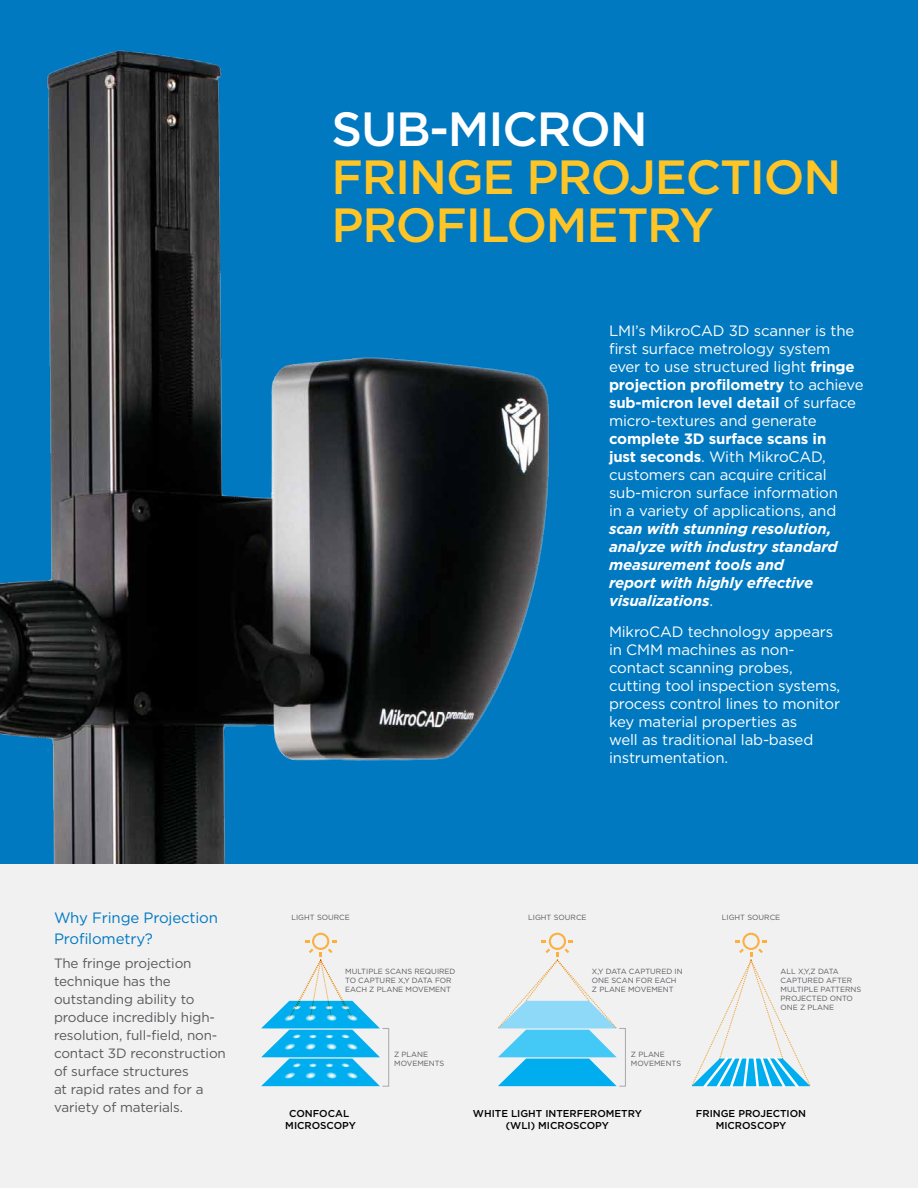
<style>
.page{position:relative;width:918px;height:1188px;background:#fff}
.page>*{position:absolute;margin:0;border:0;box-sizing:border-box;transform-origin:0 0}
.t1{font:500 48px/48px "Gotham";letter-spacing:-.025em;color:#ffc425}
.t2{font:500 48px "Gotham";letter-spacing:-.025em;color:#fff}
.t3{font:15px/18px "Gotham";letter-spacing:-.01em;color:#fff}
.t4{font:italic 700 15px/18px "Gotham";letter-spacing:-.01em;color:#fff}
.t5{font:15px/21px "Gotham";letter-spacing:-.01em;color:#0079c1}
.t6{font:13.5px/18px "Gotham";letter-spacing:-.01em;color:#58595b}
.t7{font:500 10.05px/12px "Gotham";color:#000;text-align:center}
.t8{font:7.5px/9px "Gotham";color:#58595b}
.s1{font-weight:700}
.s2{font-weight:400;font-style:normal}
</style>
<div class="page">
<div style="left:0;top:0;width:918px;height:882px;background:#0079c1"></div>
<img style="left:0;top:50px;width:550px;height:814px">
<div style="left:0;top:864px;width:918px;height:324px;background:#f1f1f2"></div>
<svg style="left:261px;top:933px;width:119px;height:153px"></svg>
<div style="left:382px;top:1028px;width:7px;height:59px;border:1px solid #a7a9ac"></div>
<svg style="left:498px;top:933px;width:119px;height:153px"></svg>
<div style="left:619px;top:1028px;width:7px;height:59px;border:1px solid #a7a9ac"></div>
<svg style="left:691px;top:933px;width:120px;height:154px"></svg>
<p class="t5" style="left:54px;top:907px;width:166px">Why Fringe Projection<br>Profilometry?</p>
<p class="t6" style="left:54px;top:954px;width:173px">The fringe projection technique has the outstanding ability to produce incredibly high&shy;resolution, full-field, non&shy;contact 3D reconstruction of surface structures<br>at rapid rates and for a variety of materials.</p>
<h1 class="t2" style="left:332px;top:98px;width:318px">SUB-MICRON</h1>
<h1 class="t1" style="left:332px;top:153px;width:511px">FRINGE PROJECTION<br>PROFILOMETRY</h1>
<p class="t3" style="left:609px;top:321px;width:256px">LMI’s MikroCAD 3D scanner is the first surface metrology system ever to use structured light <span class="s1">fringe projection profilometry</span> to achieve <span class="s1">sub-micron level detail</span> of surface micro-textures and generate</p>
<p class="t3" style="left:609px;top:429px;width:230px"><span class="s1">complete 3D surface scans in just seconds</span>. With MikroCAD, customers can acquire critical sub-micron surface information in a variety of applications, and</p>
<p class="t4" style="left:609px;top:520px;width:230px">scan with stunning resolution, analyze with industry standard measurement tools and<br>report with highly effective visualizations<span class="s2">.</span></p>
<p class="t3" style="left:609px;top:623px;width:233px">MikroCAD technology appears in CMM machines as non&shy;contact scanning probes, cutting tool inspection systems, process control lines to monitor key material properties as<br>well as traditional lab-based instrumentation.</p>
<p class="t8" style="left:292px;top:913px;width:60px">LIGHT SOURCE</p>
<p class="t8" style="left:528px;top:913px;width:60px">LIGHT SOURCE</p>
<p class="t8" style="left:722px;top:913px;width:60px">LIGHT SOURCE</p>
<p class="t8" style="left:345px;top:967px;width:112px">MULTIPLE SCANS REQUIRED<br>TO CAPTURE X,Y DATA FOR<br>EACH Z PLANE MOVEMENT</p>
<p class="t8" style="left:592px;top:967px;width:92px">X,Y DATA CAPTURED IN<br>ONE SCAN FOR EACH<br>Z PLANE MOVEMENT</p>
<p class="t8" style="left:781px;top:967px;width:82px">ALL X,Y,Z DATA<br>CAPTURED AFTER<br>MULTIPLE PATTERNS<br>PROJECTED ONTO<br>ONE Z PLANE</p>
<p class="t8" style="left:394px;top:1050px;width:52px">Z PLANE<br>MOVEMENTS</p>
<p class="t8" style="left:631px;top:1050px;width:52px">Z PLANE<br>MOVEMENTS</p>
<p class="t7" style="left:285px;top:1108px;width:72px">CONFOCAL<br>MICROSCOPY</p>
<p class="t7" style="left:473px;top:1108px;width:170px">WHITE LIGHT INTERFEROMETRY (WLI) MICROSCOPY</p>
<p class="t7" style="left:696px;top:1108px;width:112px">FRINGE PROJECTION<br>MICROSCOPY</p>
</div>
